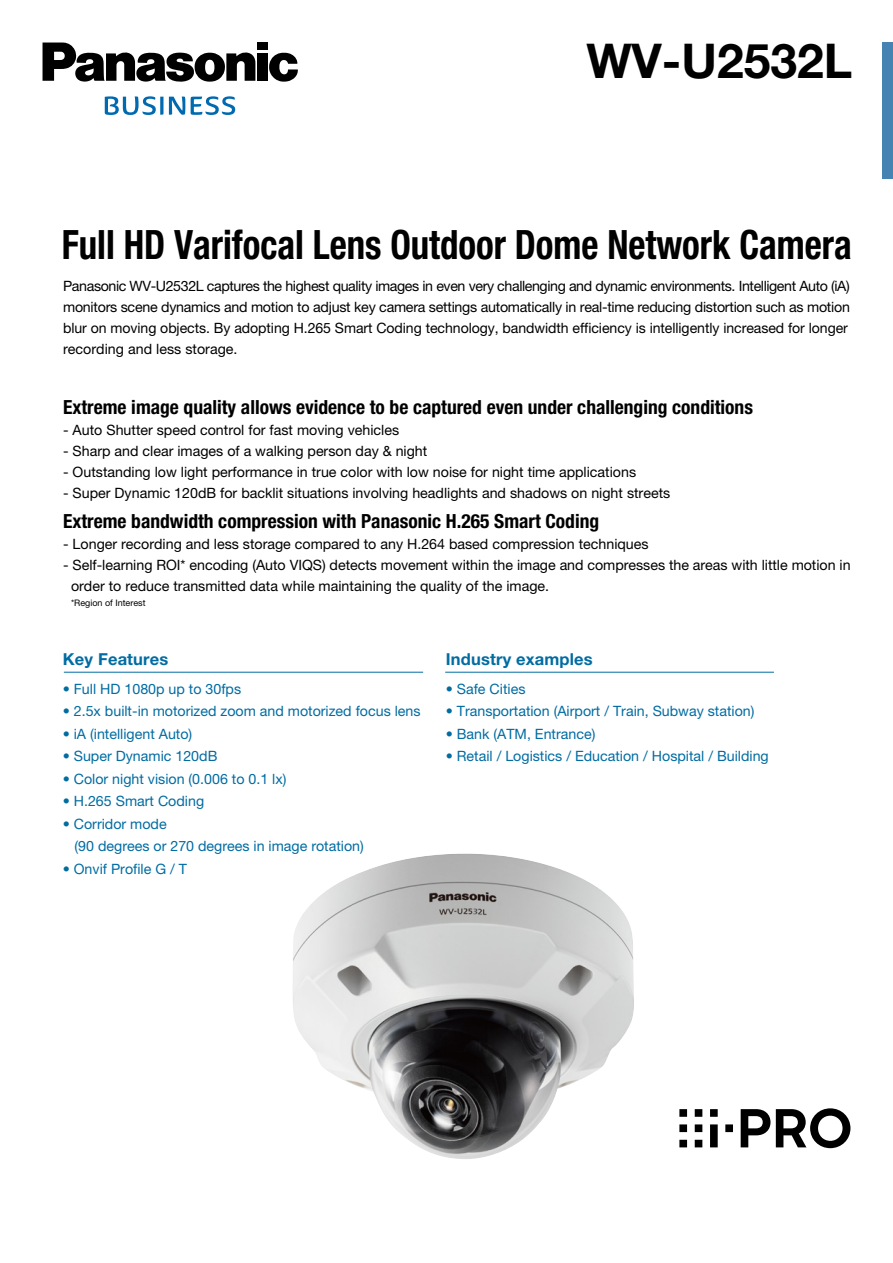
<style>
.page{position:relative;width:893px;height:1263px;background:#fff}
.page>*{position:absolute;margin:0;border:0;box-sizing:border-box;transform-origin:0 0}
.t1{font:700 48px "Helvetica Neue LT Std";color:#000}
.t2{font:700 condensed 40.5px "Helvetica Neue LT Std";color:#000;scale:.91 1}
.t3{font:700 condensed 19.5px "Helvetica Neue LT Std";color:#000}
.t4{font:700 16.5px "Helvetica Neue LT Std";letter-spacing:.01em;color:#006ca2}
.t5{font:14.25px/21px "Helvetica Neue LT Std";color:#000}
.t6{font:14.25px/21px "Helvetica Neue LT Std";letter-spacing:-.02em;color:#000}
.t7{font:14.25px/22.5px "Helvetica Neue LT Std";color:#006ca2}
.t8{font:9px "Helvetica Neue LT Std";color:#000}
</style>
<div class="page">
<div style="left:882px;top:43px;width:11px;height:136px;background:#4483b2"></div>
<svg style="left:269px;top:52px;width:29px;height:30px"></svg>
<div style="left:258px;top:43px;width:10px;height:7px;background:#000"></div>
<div style="left:258px;top:53px;width:10px;height:28px;background:#000"></div>
<svg style="left:43px;top:43px;width:212px;height:39px"></svg>
<svg style="left:105px;top:96px;width:58px;height:19px"></svg>
<svg style="left:169px;top:97px;width:16px;height:18px"></svg>
<svg style="left:191px;top:96px;width:44px;height:19px"></svg>
<hr style="left:64px;top:672px;width:359px;height:1px;background:#006ca2">
<hr style="left:445px;top:672px;width:329px;height:1px;background:#006ca2">
<img style="left:293px;top:853px;width:341px;height:306px">
<svg style="left:679px;top:1108px;width:171px;height:40px"></svg>
<h1 class="t1" style="left:586px;top:31px;width:267px">WV-U2532L</h1>
<h2 class="t2" style="left:62px;top:220px;width:869px">Full HD Varifocal Lens Outdoor Dome Network Camera</h2>
<p class="t6" style="left:63px;top:275px;width:788px">Panasonic WV-U2532L captures the highest quality images in even very challenging and dynamic environments. Intelligent Auto (iA) monitors scene dynamics and motion to adjust key camera settings automatically in real-time reducing distortion such as motion blur on moving objects. By adopting H.265 Smart Coding technology, bandwidth efficiency is intelligently increased for longer recording and less storage.</p>
<h3 class="t3" style="left:63px;top:395px;width:691px">Extreme image quality allows evidence to be captured even under challenging conditions</h3>
<p class="t5" style="left:63px;top:419px;width:337px">- Auto Shutter speed control for fast moving vehicles</p>
<p class="t5" style="left:63px;top:440px;width:366px">- Sharp and clear images of a walking person day &amp; night</p>
<p class="t5" style="left:63px;top:461px;width:574px">- Outstanding low light performance in true color with low noise for night time applications</p>
<p class="t5" style="left:63px;top:482px;width:609px">- Super Dynamic 120dB for backlit situations involving headlights and shadows on night streets</p>
<h3 class="t3" style="left:63px;top:509px;width:538px">Extreme bandwidth compression with Panasonic H.265 Smart Coding</h3>
<p class="t5" style="left:63px;top:533px;width:587px">- Longer recording and less storage compared to any H.264 based compression techniques</p>
<p class="t5" style="left:71px;top:554px;width:781px;text-indent:-8px">- Self-learning ROI* encoding (Auto VIQS) detects movement within the image and compresses the areas with little motion in order to reduce transmitted data while maintaining the quality of the image.</p>
<p class="t8" style="left:71px;top:598px;width:76px">*Region of Interest</p>
<p class="t4" style="left:63px;top:649px;width:107px">Key Features</p>
<p class="t7" style="left:63px;top:677px;width:180px">• Full HD 1080p up to 30fps</p>
<p class="t7" style="left:63px;top:700px;width:359px">• 2.5x built-in motorized zoom and motorized focus lens</p>
<p class="t7" style="left:63px;top:722px;width:131px">• iA (intelligent Auto)</p>
<p class="t7" style="left:63px;top:745px;width:156px">• Super Dynamic 120dB</p>
<p class="t7" style="left:63px;top:767px;width:225px">• Color night vision (0.006 to 0.1 lx)</p>
<p class="t7" style="left:63px;top:790px;width:143px">• H.265 Smart Coding</p>
<p class="t7" style="left:75px;top:812px;width:291px;text-indent:-12px">• Corridor mode<br>(90 degrees or 270 degrees in image rotation)</p>
<p class="t7" style="left:63px;top:857px;width:126px">• Onvif Profile G / T</p>
<p class="t4" style="left:446px;top:649px;width:148px">Industry examples</p>
<p class="t7" style="left:446px;top:677px;width:81px">• Safe Cities</p>
<p class="t7" style="left:446px;top:700px;width:310px">• Transportation (Airport / Train, Subway station)</p>
<p class="t7" style="left:446px;top:722px;width:151px">• Bank (ATM, Entrance)</p>
<p class="t7" style="left:446px;top:745px;width:325px">• Retail / Logistics / Education / Hospital / Building</p>
</div>
